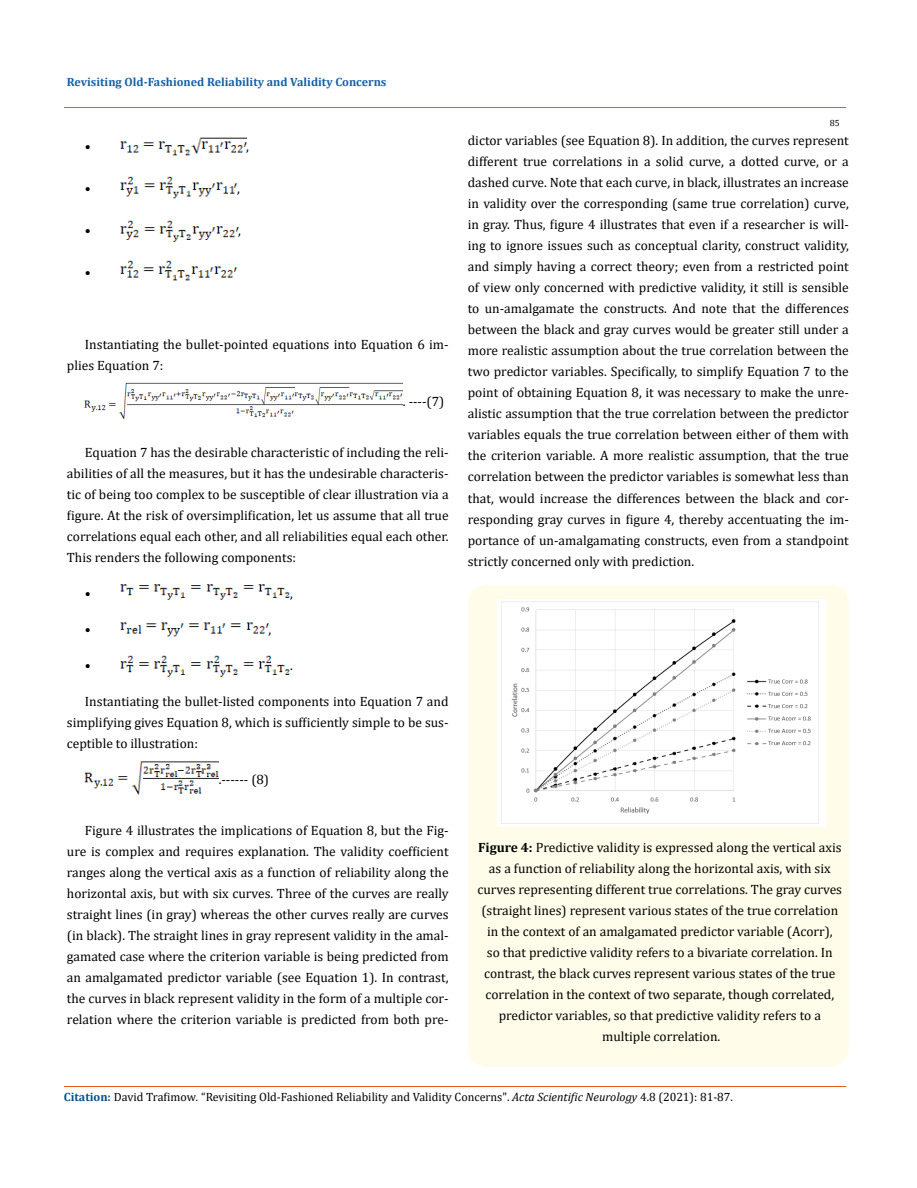
<style>
.page{position:relative;width:917px;height:1188px;background:#fff}
.page>*{position:absolute;margin:0;border:0;box-sizing:border-box;transform-origin:0 0}
.t1{font:13.5px/21px "Cambria";color:#000;text-align:justify}
.t2{font:12px "Cambria";color:#000}
.t3{font:700 12px "Cambria";color:#1560a6}
.t4{font:9px "Cambria";color:#000}
.s1{font-weight:700}
.s2{font-weight:700;color:#035089}
.s3{font-style:italic}
</style>
<div class="page">
<img style="left:121px;top:137px;width:125px;height:19px">
<img style="left:121px;top:176px;width:116px;height:23px">
<img style="left:121px;top:220px;width:117px;height:22px">
<img style="left:121px;top:260px;width:115px;height:21px">
<img style="left:85px;top:382px;width:318px;height:37px">
<img style="left:121px;top:584px;width:169px;height:16px">
<img style="left:121px;top:622px;width:147px;height:15px">
<img style="left:121px;top:655px;width:169px;height:22px">
<img style="left:85px;top:761px;width:134px;height:34px">
<div style="left:468px;top:585px;width:380px;height:481px;background:#fffde9;border-radius:18px"></div>
<img style="left:497px;top:600px;width:328px;height:227px">
<hr style="left:64px;top:108px;width:781px;height:1px;background:#e05d1a">
<hr style="left:64px;top:1086px;width:781px;height:1px;background:#e05d1a">
<p class="t3" style="left:67px;top:73px;width:321px">Revisiting Old-Fashioned Reliability and Validity Concerns</p>
<p class="t1" style="left:85px;top:136px;width:7px">•</p>
<p class="t1" style="left:246px;top:136px;width:4px">,</p>
<p class="t1" style="left:85px;top:178px;width:7px">•</p>
<p class="t1" style="left:237px;top:178px;width:4px">,</p>
<p class="t1" style="left:85px;top:220px;width:7px">•</p>
<p class="t1" style="left:238px;top:220px;width:4px">,</p>
<p class="t1" style="left:85px;top:262px;width:7px">•</p>
<p class="t1" style="left:67px;top:334px;width:383px;text-indent:18px">Instantiating the bullet-pointed equations into Equation 6 im&shy;plies Equation 7:</p>
<p class="t1" style="left:403px;top:391px;width:43px">. ----(7)</p>
<p class="t1" style="left:67px;top:442px;width:383px;text-indent:18px">Equation 7 has the desirable characteristic of including the reli&shy;abilities of all the measures, but it has the undesirable characteris&shy;tic of being too complex to be susceptible of clear illustration via a figure. At the risk of oversimplification, let us assume that all true correlations equal each other, and all reliabilities equal each other.<br>This renders the following components:</p>
<p class="t1" style="left:85px;top:583px;width:7px">•</p>
<p class="t1" style="left:290px;top:583px;width:4px">,</p>
<p class="t1" style="left:85px;top:619px;width:7px">•</p>
<p class="t1" style="left:268px;top:619px;width:4px">,</p>
<p class="t1" style="left:85px;top:655px;width:7px">•</p>
<p class="t1" style="left:290px;top:655px;width:4px">.</p>
<p class="t1" style="left:67px;top:691px;width:383px;text-indent:18px">Instantiating the bullet-listed components into Equation 7 and simplifying gives Equation 8, which is sufficiently simple to be sus&shy;ceptible to illustration:</p>
<p class="t1" style="left:219px;top:769px;width:52px">.------ (8)</p>
<p class="t1" style="left:67px;top:820px;width:383px;text-indent:18px">Figure 4 illustrates the implications of Equation 8, but the Fig&shy;ure is complex and requires explanation. The validity coefficient ranges along the vertical axis as a function of reliability along the horizontal axis, but with six curves. Three of the curves are really straight lines (in gray) whereas the other curves really are curves (in black). The straight lines in gray represent validity in the amal&shy;gamated case where the criterion variable is being predicted from an amalgamated predictor variable (see Equation 1). In contrast, the curves in black represent validity in the form of a multiple cor&shy;relation where the criterion variable is predicted from both pre-</p>
<p class="t4" style="left:829px;top:118px;width:11px">85</p>
<p class="t1" style="left:468px;top:130px;width:382px">dictor variables (see Equation 8). In addition, the curves represent different true correlations in a solid curve, a dotted curve, or a dashed curve. Note that each curve, in black, illustrates an increase in validity over the corresponding (same true correlation) curve, in gray. Thus, figure 4 illustrates that even if a researcher is will&shy;ing to ignore issues such as conceptual clarity, construct validity, and simply having a correct theory; even from a restricted point of view only concerned with predictive validity, it still is sensible to un-amalgamate the constructs. And note that the differences between the black and gray curves would be greater still under a more realistic assumption about the true correlation between the two predictor variables. Specifically, to simplify Equation 7 to the point of obtaining Equation 8, it was necessary to make the unre&shy;alistic assumption that the true correlation between the predictor variables equals the true correlation between either of them with the criterion variable. A more realistic assumption, that the true correlation between the predictor variables is somewhat less than that, would increase the differences between the black and cor&shy;responding gray curves in figure 4, thereby accentuating the im&shy;portance of un-amalgamating constructs, even from a standpoint strictly concerned only with prediction.</p>
<p class="t1" style="left:477px;top:837px;width:366px;text-align:center"><span class="s1">Figure 4:</span> Predictive validity is expressed along the vertical axis as a function of reliability along the horizontal axis, with six curves representing different true correlations. The gray curves (straight lines) represent various states of the true correlation in the context of an amalgamated predictor variable (Acorr),<br>so that predictive validity refers to a bivariate correlation. In contrast, the black curves represent various states of the true correlation in the context of two separate, though correlated, predictor variables, so that predictive validity refers to a multiple correlation.</p>
<p class="t2" style="left:64px;top:1090px;width:670px"><span class="s2">Citation:</span> David Trafimow<span class="s3">.</span> “Revisiting Old-Fashioned Reliability and Validity Concerns". <span class="s3">Acta Scientific Neurology</span> 4.8 (2021): 81-87.</p>
</div>
